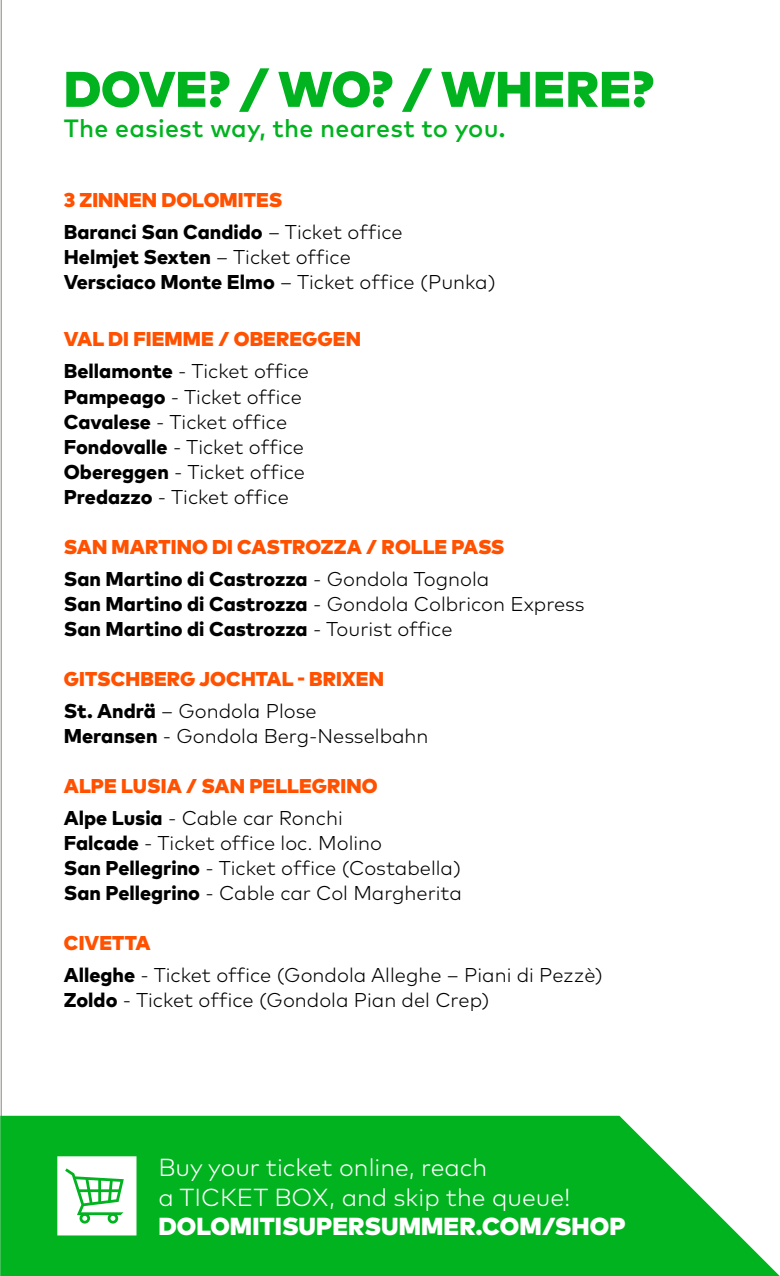
<style>
.page{position:relative;width:780px;height:1276px;background:#fff}
.page>*{position:absolute;margin:0;border:0;box-sizing:border-box;transform-origin:0 0}
.t1{font:900 50px "Mark W1 G";letter-spacing:-.005em;color:#00b31f}
.t2{font:500 25px "Mark W1 G";letter-spacing:.01em;color:#00b31f}
.t3{font:300 24.75px/29.8px "Mark W1 G";color:#fff}
.t4{font:900 24.75px "Mark W1 G";letter-spacing:.005em;color:#fff}
.t5{font:300 20px/25px "Mark W1 G";color:#000}
.t6{font:900 20px/32px "Mark W1 G";letter-spacing:.005em;color:#ff5100}
.t7{font:800 20px/32px "Mark W1 G";color:#000}
.s1{font-weight:900;color:#ff5100}
.s2{font-weight:300}
.s3{font-weight:800}
.s4{font-weight:800;color:#000}
.s5{font-weight:300;color:#000}
</style>
<div class="page">
<hr style="left:1px;top:0;width:1px;height:1276px;background:#9d9d9c">
<svg style="left:0;top:1115px;width:779px;height:161px;background:#1cbb38"></svg>
<svg style="left:57px;top:1156px;width:79px;height:79px"></svg>
<h1 class="t1" style="left:64px;top:50px;width:591px">DOVE? / WO? / WHERE?</h1>
<p class="t2" style="left:64px;top:109px;width:443px">The easiest way, the nearest to you.</p>
<p class="t7" style="left:64px;top:183px;width:340px"><span class="s1">3 ZINNEN DOLOMITES<br></span>Baranci San Candido <span class="s2">– Ticket office</span></p>
<p class="t5" style="left:64px;top:243px;width:433px"><span class="s3">Helmjet Sexten</span> – Ticket office<br><span class="s3">Versciaco Monte Elmo</span> – Ticket office (Punka)</p>
<p class="t6" style="left:64px;top:322px;width:299px">VAL DI FIEMME / OBEREGGEN<br><span class="s4">Bellamonte</span> <span class="s5">- Ticket office</span></p>
<p class="t5" style="left:64px;top:382px;width:243px"><span class="s3">Pampeago</span> - Ticket office<br><span class="s3">Cavalese</span> - Ticket office<br><span class="s3">Fondovalle</span> - Ticket office<br><span class="s3">Obereggen</span> - Ticket office<br><span class="s3">Predazzo</span> - Ticket office</p>
<p class="t6" style="left:64px;top:529px;width:442px">SAN MARTINO DI CASTROZZA / ROLLE PASS<br><span class="s4">San Martino di Castrozza</span> <span class="s5">- Gondola Tognola</span></p>
<p class="t7" style="left:64px;top:590px;width:522px;line-height:25px">San Martino di Castrozza <span class="s2">- Gondola Colbricon Express<br></span>San Martino di Castrozza <span class="s2">- Tourist office</span></p>
<p class="t6" style="left:64px;top:662px;width:321px">GITSCHBERG JOCHTAL - BRIXEN<br><span class="s4">St. Andrä</span> <span class="s5">– Gondola Plose</span></p>
<p class="t5" style="left:64px;top:722px;width:366px"><span class="s3">Meransen</span> - Gondola Berg-Nesselbahn</p>
<p class="t6" style="left:64px;top:769px;width:315px">ALPE LUSIA / SAN PELLEGRINO<br><span class="s4">Alpe Lusia</span> <span class="s5">- Cable car Ronchi</span></p>
<p class="t5" style="left:64px;top:829px;width:399px"><span class="s3">Falcade</span> - Ticket office loc. Molino<br><span class="s3">San Pellegrino</span> - Ticket office (Costabella)<br><span class="s3">San Pellegrino</span> - Cable car Col Margherita</p>
<p class="t5" style="left:64px;top:925px;width:540px;line-height:32px"><span class="s1">CIVETTA<br></span><span class="s3">Alleghe</span> - Ticket office (Gondola Alleghe – Piani di Pezzè)</p>
<p class="t5" style="left:64px;top:986px;width:427px"><span class="s3">Zoldo</span> - Ticket office (Gondola Pian del Crep)</p>
<p class="t3" style="left:158px;top:1150px;width:414px">Buy your ticket online, reach<br>a TICKET BOX, and skip the queue!</p>
<p class="t4" style="left:158px;top:1207px;width:468px">DOLOMITISUPERSUMMER.COM/SHOP</p>
</div>
